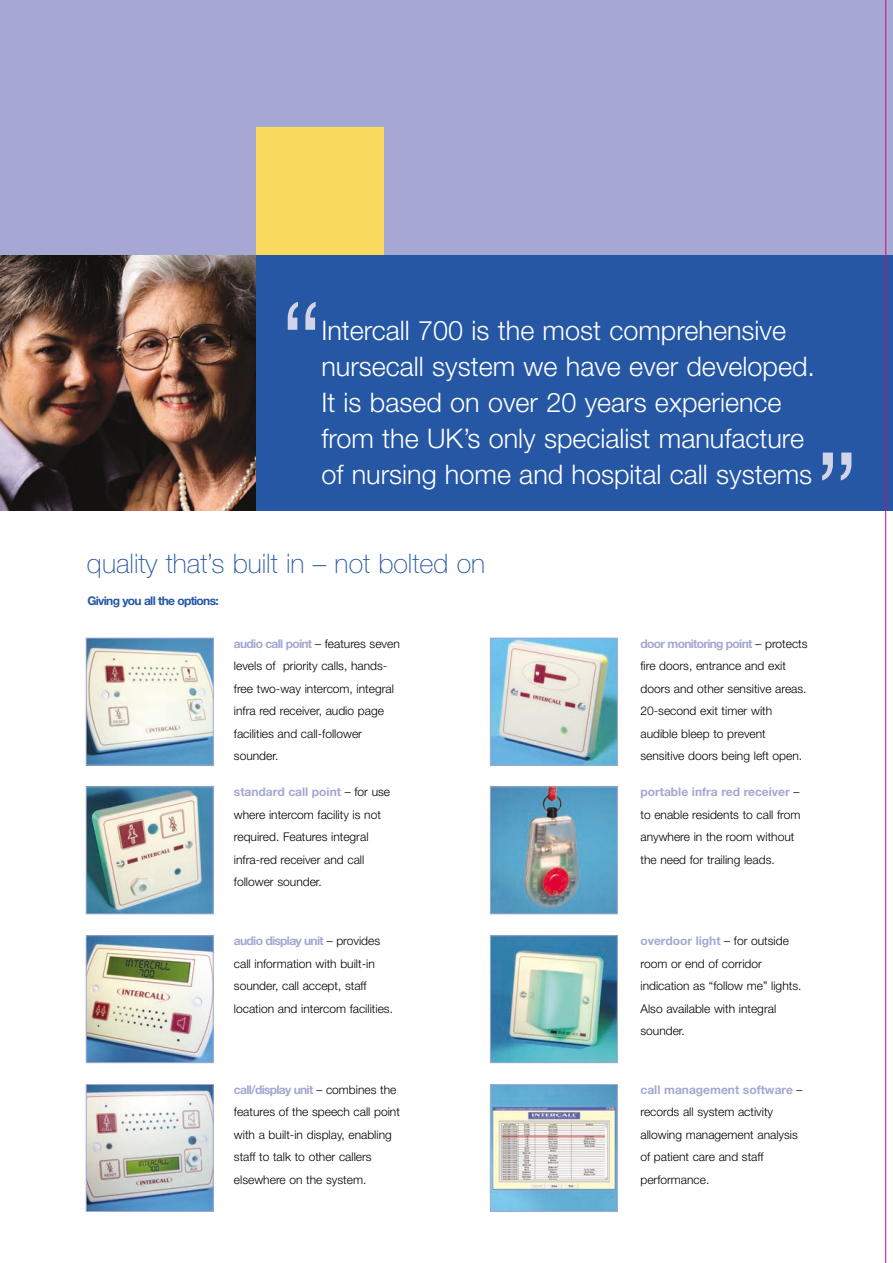
<style>
.page{position:relative;width:893px;height:1263px;background:#fff}
.page>*{position:absolute;margin:0;border:0;box-sizing:border-box;transform-origin:0 0}
.t1{font:300 114.9px "Helvetica Neue";color:#d4d4e9}
.t2{font:300 114.9px "Helvetica Neue";color:#d4d4e9;scale:1.05 1}
.t3{font:300 27px/36px "Helvetica Neue";color:#fff}
.t4{font:100 27px "Helvetica Neue";color:#2557a5}
.t5{font:300 12px/22.5px "Helvetica Neue";color:#000}
.t6{font:700 12px "Helvetica Neue";letter-spacing:-.055em;color:#2557a5}
.s1{font-weight:700;color:#a4a8d2}
</style>
<div class="page">
<div style="left:0;top:0;width:892px;height:510px;background:#a4a8d2"></div>
<img style="left:1px;top:255px;width:255px;height:255px">
<div style="left:256px;top:255px;width:636px;height:255px;background:#2557a5"></div>
<div style="left:256px;top:128px;width:128px;height:127px;background:#fadb5e"></div>
<img style="left:88px;top:937px;width:123px;height:124px">
<div style="left:86px;top:935px;width:127px;height:128px;border:1px solid #a4a8d2"></div>
<img style="left:88px;top:789px;width:123px;height:123px">
<div style="left:86px;top:787px;width:127px;height:127px;border:1px solid #a4a8d2"></div>
<img style="left:88px;top:640px;width:123px;height:123px">
<div style="left:86px;top:638px;width:127px;height:127px;border:1px solid #a4a8d2"></div>
<img style="left:88px;top:1086px;width:123px;height:124px">
<div style="left:86px;top:1084px;width:127px;height:128px;border:1px solid #a4a8d2"></div>
<img style="left:492px;top:640px;width:123px;height:123px">
<div style="left:490px;top:638px;width:127px;height:127px;border:1px solid #a4a8d2"></div>
<img style="left:492px;top:789px;width:123px;height:123px">
<div style="left:490px;top:787px;width:127px;height:127px;border:1px solid #a4a8d2"></div>
<img style="left:492px;top:937px;width:123px;height:124px">
<div style="left:490px;top:935px;width:127px;height:128px;border:1px solid #a4a8d2"></div>
<img style="left:492px;top:1086px;width:123px;height:124px">
<div style="left:490px;top:1084px;width:127px;height:128px;border:1px solid #a4a8d2"></div>
<hr style="left:885px;top:0;width:1px;height:1263px;background:#e3007b">
<h1 class="t1" style="left:280px;top:302px;width:44px">“</h1>
<h2 class="t3" style="left:321px;top:315px;width:495px">Intercall 700 is the most comprehensive nursecall system we have ever developed.<br>It is based on over 20 years experience from the UK’s only specialist manufacture of nursing home and hospital call systems</h2>
<h1 class="t2" style="left:814px;top:453px;width:44px">”</h1>
<h2 class="t4" style="left:87px;top:554px;width:400px">quality that’s built in – not bolted on</h2>
<p class="t6" style="left:87px;top:594px;width:133px">Giving you all the options:</p>
<p class="t5" style="left:234px;top:633px;width:167px"><span class="s1">audio call point</span> – features seven levels of priority calls, hands&shy;free two-way intercom, integral infra red receiver, audio page facilities and call-follower sounder.</p>
<p class="t5" style="left:234px;top:782px;width:158px"><span class="s1">standard call point</span> – for use where intercom facility is not required. Features integral infra-red receiver and call follower sounder.</p>
<p class="t5" style="left:234px;top:931px;width:161px"><span class="s1">audio display unit</span> – provides call information with built-in sounder, call accept, staff location and intercom facilities.</p>
<p class="t5" style="left:234px;top:1079px;width:167px"><span class="s1">call/display unit</span> – combines the features of the speech call point with a built-in display, enabling staff to talk to other callers elsewhere on the system.</p>
<p class="t5" style="left:640px;top:633px;width:169px"><span class="s1">door monitoring point</span> – protects fire doors, entrance and exit doors and other sensitive areas.<br>20-second exit timer with audible bleep to prevent sensitive doors being left open.</p>
<p class="t5" style="left:640px;top:782px;width:161px"><span class="s1">portable infra red receiver</span> – to enable residents to call from anywhere in the room without the need for trailing leads.</p>
<p class="t5" style="left:640px;top:931px;width:162px"><span class="s1">overdoor light</span> – for outside room or end of corridor indication as “follow me” lights.<br>Also available with integral sounder.</p>
<p class="t5" style="left:640px;top:1079px;width:164px"><span class="s1">call management software</span> – records all system activity allowing management analysis of patient care and staff performance.</p>
</div>
